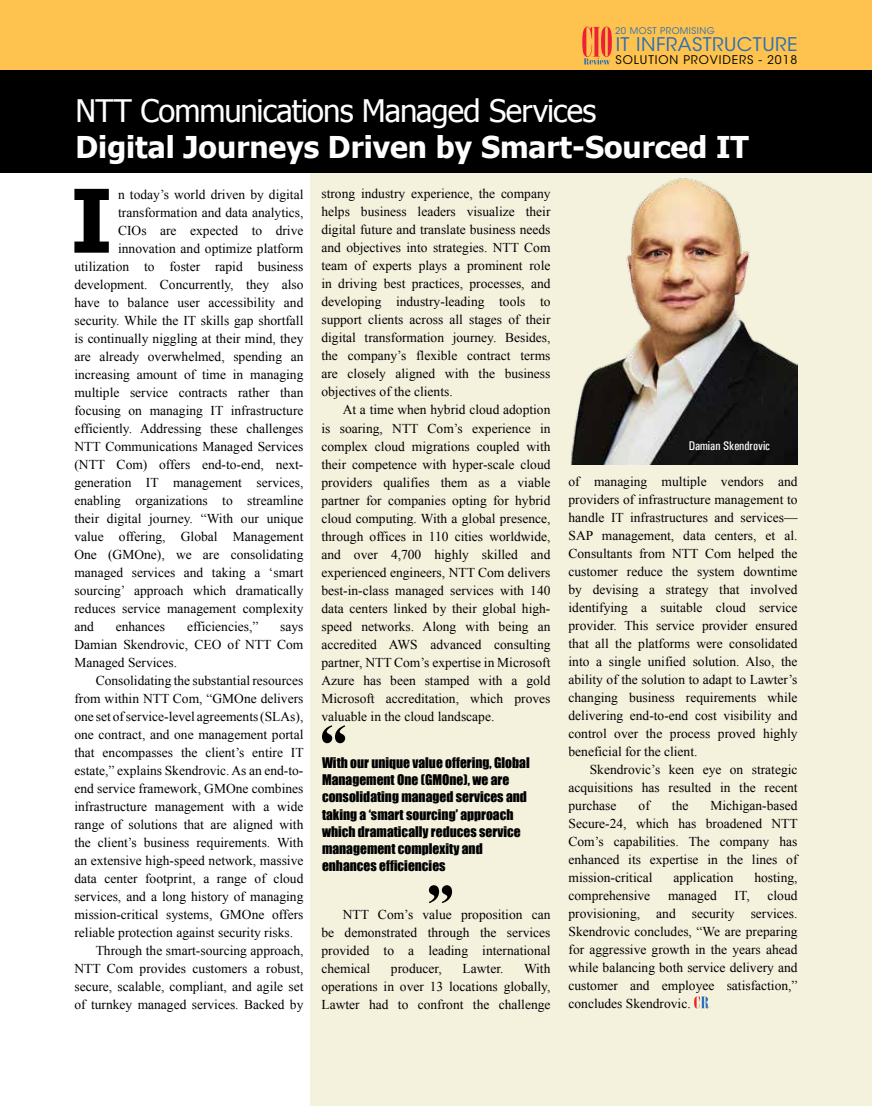
<style>
.page{position:relative;width:872px;height:1106px;background:#fff}
.page>*{position:absolute;margin:0;border:0;box-sizing:border-box;transform-origin:0 0}
.t1{font:700 87.75px "Tahoma";color:#000}
.t2{font:31.05px "Tahoma";letter-spacing:-.03em;color:#fff}
.t3{font:700 30px "Tahoma";color:#fff}
.t4{font:18.75px "ITC Avant Garde Std";letter-spacing:.025em;color:#2a6fb7;scale:1.04 1}
.t5{font:13.5px/18px "Times New Roman";color:#000;text-align:justify}
.t6{font:13.5px/17.2px "Impact";color:#000}
.t7{font:12.6px "Univers Condensed";color:#fff}
.t8{font:11.85px "ITC Avant Garde Std";letter-spacing:.075em;color:#000}
.t9{font:9.15px "ITC Avant Garde Std";letter-spacing:.05em;color:#2a6fb7}
</style>
<div class="page">
<div style="left:310px;top:0;width:562px;height:1106px;background:#f4f1dd"></div>
<div style="left:0;top:0;width:872px;height:172px;background:#000"></div>
<svg style="left:694px;top:996px;width:15px;height:12px"></svg>
<div style="left:0;top:0;width:872px;height:70px;background:#fec34e"></div>
<svg style="left:322px;top:725px;width:23px;height:18px"></svg>
<svg style="left:582px;top:27px;width:30px;height:38px"></svg>
<img style="left:568px;top:172px;width:229px;height:292px">
<svg style="left:429px;top:885px;width:23px;height:18px"></svg>
<p class="t9" style="left:615px;top:25px;width:101px">20 MOST PROMISING</p>
<h3 class="t4" style="left:615px;top:33px;width:176px">IT INFRASTRUCTURE</h3>
<p class="t8" style="left:615px;top:53px;width:183px">SOLUTION PROVIDERS - 2018</p>
<h2 class="t2" style="left:76px;top:89px;width:522px">NTT Communications Managed Services</h2>
<h3 class="t3" style="left:76px;top:126px;width:675px">Digital Journeys Driven by Smart-Sourced IT</h3>
<h1 class="t1" style="left:70px;top:159px;width:44px">I</h1>
<p class="t5" style="left:118px;top:185px;width:187px">n today’s world driven by digital</p>
<p class="t5" style="left:321px;top:185px;width:230px">strong industry experience, the company helps business leaders visualize their digital future and translate business needs and objectives into strategies. NTT Com team of experts plays a prominent role in driving best practices, processes, and developing industry-leading tools to support clients across all stages of their digital transformation journey. Besides, the company’s flexible contract terms are closely aligned with the business objectives of the clients.</p>
<p class="t5" style="left:321px;top:401px;width:230px;text-indent:21px">At a time when hybrid cloud adoption is soaring, NTT Com’s experience in complex cloud migrations coupled with their competence with hyper-scale cloud providers qualifies them as a viable partner for companies opting for hybrid cloud computing. With a global presence, through offices in 110 cities worldwide, and over 4,700 highly skilled and experienced engineers, NTT Com delivers best-in-class managed services with 140 data centers linked by their global high&shy;speed networks. Along with being an accredited AWS advanced consulting partner, NTT Com’s expertise in Microsoft Azure has been stamped with a gold Microsoft accreditation, which proves valuable in the cloud landscape.</p>
<p class="t5" style="left:118px;top:203px;width:187px">transformation and data analytics,</p>
<p class="t5" style="left:118px;top:221px;width:187px">CIOs are expected to drive</p>
<p class="t5" style="left:118px;top:239px;width:187px">innovation and optimize platform</p>
<p class="t5" style="left:74px;top:257px;width:230px">utilization to foster rapid business</p>
<p class="t5" style="left:74px;top:275px;width:230px">development. Concurrently, they also</p>
<p class="t5" style="left:74px;top:293px;width:230px">have to balance user accessibility and</p>
<p class="t5" style="left:74px;top:311px;width:230px">security. While the IT skills gap shortfall</p>
<p class="t5" style="left:74px;top:329px;width:230px">is continually niggling at their mind, they</p>
<p class="t5" style="left:74px;top:347px;width:230px">are already overwhelmed, spending an</p>
<p class="t5" style="left:74px;top:365px;width:230px">increasing amount of time in managing</p>
<p class="t5" style="left:74px;top:383px;width:230px">multiple service contracts rather than</p>
<p class="t5" style="left:74px;top:401px;width:230px">focusing on managing IT infrastructure</p>
<p class="t5" style="left:74px;top:419px;width:230px">efficiently. Addressing these challenges</p>
<p class="t5" style="left:74px;top:437px;width:230px">NTT Communications Managed Services</p>
<p class="t5" style="left:74px;top:455px;width:230px">(NTT Com) offers end-to-end, next-</p>
<p class="t5" style="left:74px;top:473px;width:230px">generation IT management services,</p>
<p class="t5" style="left:74px;top:491px;width:230px">enabling organizations to streamline</p>
<p class="t5" style="left:74px;top:509px;width:230px">their digital journey. “With our unique</p>
<p class="t5" style="left:74px;top:527px;width:230px">value offering, Global Management</p>
<p class="t5" style="left:74px;top:545px;width:230px">One (GMOne), we are consolidating</p>
<p class="t5" style="left:74px;top:563px;width:230px">managed services and taking a ‘smart</p>
<p class="t5" style="left:74px;top:581px;width:230px">sourcing’ approach which dramatically</p>
<p class="t5" style="left:74px;top:599px;width:230px">reduces service management complexity</p>
<p class="t5" style="left:74px;top:617px;width:21px">and</p>
<p class="t5" style="left:116px;top:617px;width:51px">enhances</p>
<p class="t5" style="left:187px;top:617px;width:73px">efficiencies,”</p>
<p class="t7" style="left:688px;top:438px;width:83px">Damian Skendrovic</p>
<p class="t5" style="left:568px;top:472px;width:230px">of managing multiple vendors and providers of infrastructure management to handle IT infrastructures and services— SAP management, data centers, et al.<br>Consultants from NTT Com helped the customer reduce the system downtime by devising a strategy that involved identifying a suitable cloud service provider. This service provider ensured that all the platforms were consolidated into a single unified solution. Also, the ability of the solution to adapt to Lawter’s changing business requirements while delivering end-to-end cost visibility and control over the process proved highly beneficial for the client.</p>
<p class="t5" style="left:568px;top:760px;width:230px;text-indent:21px">Skendrovic’s keen eye on strategic acquisitions has resulted in the recent purchase</p>
<p class="t5" style="left:74px;top:617px;width:230px;text-indent:206px">says Damian Skendrovic, CEO of NTT Com Managed Services.</p>
<p class="t5" style="left:96px;top:671px;width:209px">Consolidating the substantial resources</p>
<p class="t5" style="left:74px;top:689px;width:230px">from within NTT Com, “GMOne delivers</p>
<p class="t5" style="left:74px;top:707px;width:230px">one set of service-level agreements (SLAs),</p>
<p class="t5" style="left:74px;top:725px;width:230px">one contract, and one management portal</p>
<p class="t5" style="left:74px;top:743px;width:231px">that encompasses the client’s entire IT</p>
<p class="t5" style="left:74px;top:761px;width:230px">estate,” explains Skendrovic. As an end-to-</p>
<p class="t5" style="left:74px;top:779px;width:230px">end service framework, GMOne combines</p>
<p class="t5" style="left:74px;top:797px;width:230px">infrastructure management with a wide</p>
<p class="t5" style="left:74px;top:815px;width:230px">range of solutions that are aligned with</p>
<p class="t5" style="left:74px;top:833px;width:230px">the client’s business requirements. With</p>
<p class="t5" style="left:74px;top:851px;width:230px">an extensive high-speed network, massive</p>
<p class="t5" style="left:74px;top:869px;width:230px">data center footprint, a range of cloud</p>
<p class="t5" style="left:74px;top:887px;width:230px">services, and a long history of managing</p>
<p class="t5" style="left:74px;top:905px;width:230px">mission-critical systems, GMOne offers</p>
<p class="t5" style="left:74px;top:923px;width:220px">reliable protection against security risks.</p>
<p class="t5" style="left:96px;top:941px;width:209px">Through the smart-sourcing approach,</p>
<p class="t5" style="left:74px;top:959px;width:230px">NTT Com provides customers a robust,</p>
<p class="t5" style="left:74px;top:977px;width:230px">secure, scalable, compliant, and agile set</p>
<p class="t5" style="left:74px;top:995px;width:230px">of turnkey managed services. Backed by</p>
<p class="t6" style="left:322px;top:753px;width:209px">With our unique value offering, Global<br>Management One (GMOne), we are consolidating managed services and taking a ‘smart sourcing’ approach which dramatically reduces service management complexity and enhances efficiencies</p>
<p class="t5" style="left:568px;top:796px;width:231px;text-indent:142px">Michigan-based Secure-24, which has broadened NTT Com’s capabilities. The company has enhanced its expertise in the lines of mission-critical</p>
<p class="t5" style="left:638px;top:796px;width:13px">of</p>
<p class="t5" style="left:672px;top:796px;width:18px">the</p>
<p class="t5" style="left:673px;top:868px;width:61px">application</p>
<p class="t5" style="left:754px;top:868px;width:45px">hosting,</p>
<p class="t5" style="left:568px;top:886px;width:230px;text-indent:199px">cloud provisioning, and security services.<br>Skendrovic concludes, “We are preparing for aggressive growth in the years ahead while balancing both service delivery and customer and employee satisfaction,” concludes Skendrovic.</p>
<p class="t5" style="left:568px;top:886px;width:83px">comprehensive</p>
<p class="t5" style="left:668px;top:886px;width:50px">managed</p>
<p class="t5" style="left:734px;top:886px;width:17px">IT,</p>
<p class="t5" style="left:321px;top:905px;width:230px;text-indent:21px">NTT Com’s value proposition can be demonstrated through the services provided to a leading international chemical</p>
<p class="t5" style="left:321px;top:959px;width:230px;text-indent:202px">With operations in over 13 locations globally, Lawter had to confront the challenge</p>
<p class="t5" style="left:391px;top:959px;width:52px">producer,</p>
<p class="t5" style="left:462px;top:959px;width:42px">Lawter.</p>
</div>
